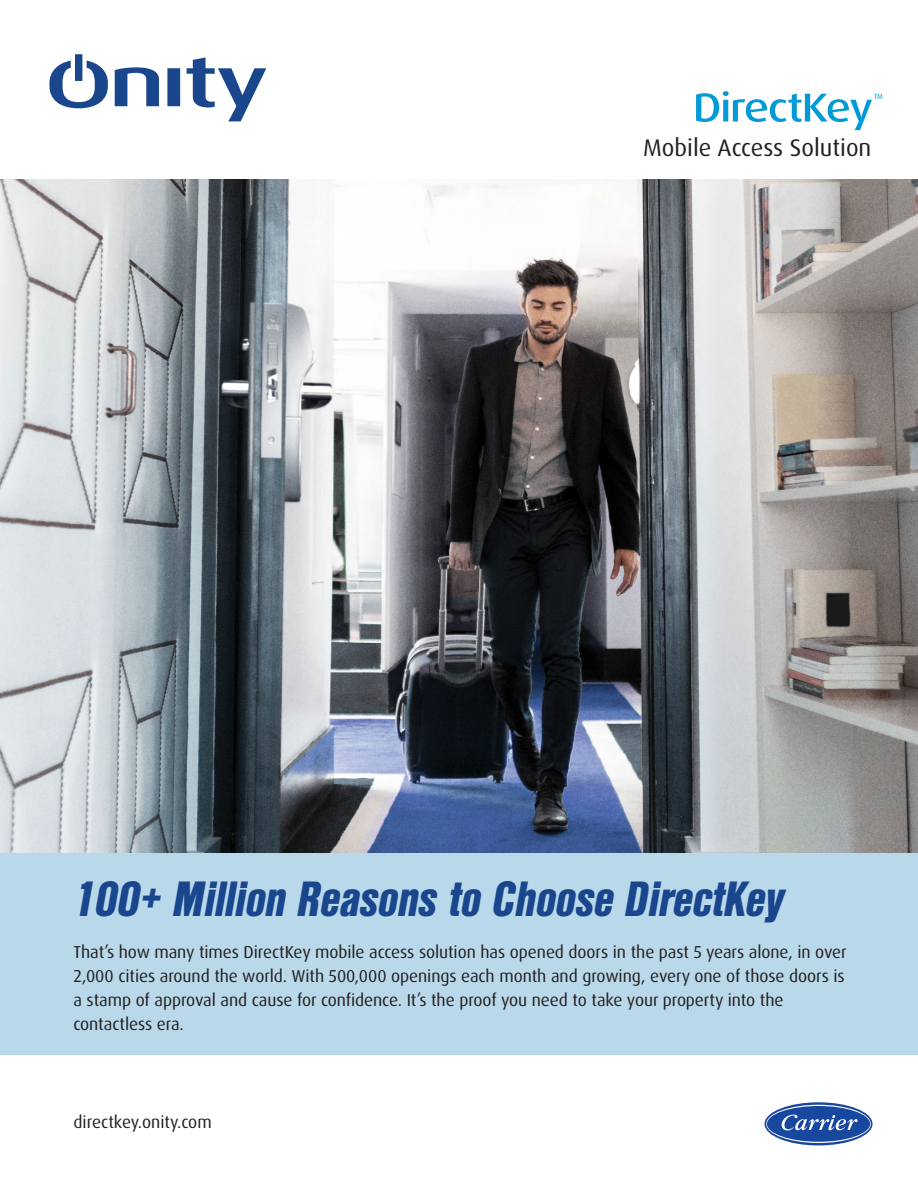
<style>
.page{position:relative;width:918px;height:1188px;background:#fff}
.page>*{position:absolute;margin:0;border:0;box-sizing:border-box;transform-origin:0 0}
.t1{font:italic 900 48px "Nimbus San Con L";letter-spacing:-.005em;color:#19468d}
.t2{font:24px "Dax Pro";color:#231f20}
.t3{font:17.25px/24px "Dax Pro";letter-spacing:-.005em;color:#231f20}
.t4{font:7.5px "Dax Pro";color:#0199d6}
</style>
<div class="page">
<img style="left:0;top:179px;width:918px;height:675px">
<svg style="left:49px;top:54px;width:217px;height:67px"></svg>
<svg style="left:696px;top:91px;width:176px;height:39px"></svg>
<svg style="left:765px;top:1102px;width:108px;height:43px"></svg>
<svg style="left:766px;top:1105px;width:105px;height:38px"></svg>
<div style="left:0;top:854px;width:918px;height:201px;background:#b9d8ea"></div>
<p class="t4" style="left:874px;top:91px;width:10px">TM</p>
<h2 class="t2" style="left:643px;top:132px;width:230px">Mobile Access Solution</h2>
<h1 class="t1" style="left:73px;top:870px;width:712px">100+ Million Reasons to Choose DirectKey</h1>
<p class="t3" style="left:73px;top:940px;width:775px">That’s how many times DirectKey mobile access solution has opened doors in the past 5 years alone, in over 2,000 cities around the world. With 500,000 openings each month and growing, every one of those doors is a stamp of approval and cause for confidence. It’s the proof you need to take your property into the contactless era.</p>
<p class="t3" style="left:73px;top:1111px;width:140px">directkey.onity.com</p>
</div>
